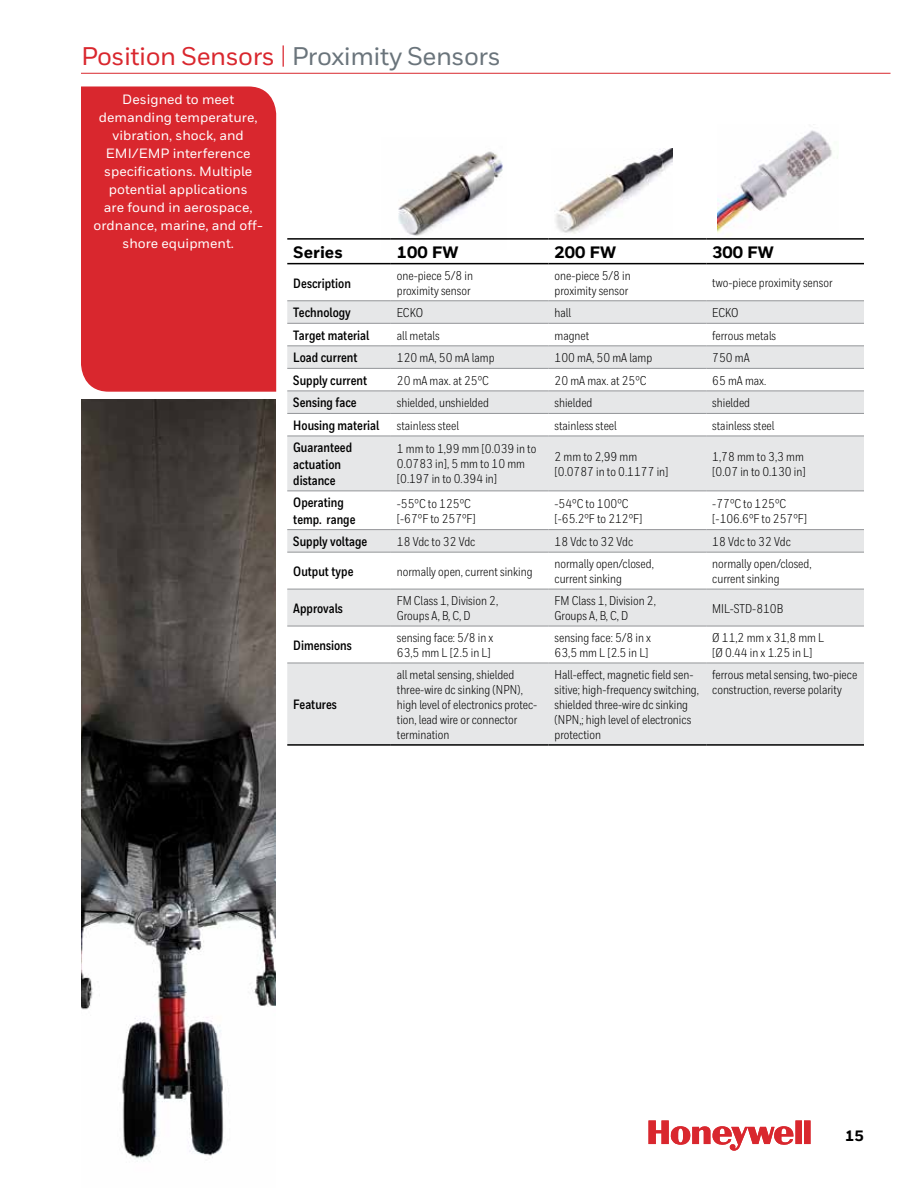
<style>
.page{position:relative;width:918px;height:1188px;background:#fff}
.page>*{position:absolute;margin:0;border:0;box-sizing:border-box;transform-origin:0 0}
.t1{font:500 25.5px "Honeywell Sans";letter-spacing:-.02em;color:#6a747b}
.t2{font:800 16.5px "Honeywell Sans";color:#000}
.t3{font:800 15px "Honeywell Sans";color:#000}
.t4{font:700 13.5px/16.2px "Honeywell Cond";color:#000}
.t5{font:500 13.5px/18px "Honeywell Sans";color:#fff;text-align:center}
.t6{font:12.75px/15px "Honeywell Cond";color:#000}
.s1{color:#d9272e}
.s2{font-weight:400;color:#d9272e}
</style>
<div class="page">
<div style="left:81px;top:86px;width:196px;height:306px;background:#d9272e"></div>
<svg style="left:649px;top:1120px;width:162px;height:31px"></svg>
<img style="left:398px;top:151px;width:105px;height:85px">
<img style="left:554px;top:149px;width:118px;height:85px">
<img style="left:718px;top:124px;width:120px;height:109px">
<svg style="left:287px;top:301px;width:577px;height:443px;fill:#e6e7e8"></svg>
<hr style="left:287px;top:238px;width:104px;height:2px;background:#000">
<hr style="left:391px;top:238px;width:158px;height:2px;background:#000">
<hr style="left:549px;top:238px;width:157px;height:2px;background:#000">
<hr style="left:706px;top:238px;width:158px;height:2px;background:#000">
<hr style="left:287px;top:263px;width:104px;height:1px;background:#000">
<hr style="left:391px;top:263px;width:158px;height:1px;background:#000">
<hr style="left:549px;top:263px;width:157px;height:1px;background:#000">
<hr style="left:706px;top:263px;width:158px;height:1px;background:#000">
<hr style="left:287px;top:300px;width:104px;height:1px;background:#939598">
<hr style="left:391px;top:300px;width:158px;height:1px;background:#939598">
<hr style="left:549px;top:300px;width:157px;height:1px;background:#939598">
<hr style="left:706px;top:300px;width:158px;height:1px;background:#939598">
<hr style="left:287px;top:323px;width:104px;height:1px;background:#939598">
<hr style="left:391px;top:323px;width:158px;height:1px;background:#939598">
<hr style="left:549px;top:323px;width:157px;height:1px;background:#939598">
<hr style="left:706px;top:323px;width:158px;height:1px;background:#939598">
<hr style="left:287px;top:345px;width:104px;height:1px;background:#939598">
<hr style="left:391px;top:345px;width:158px;height:1px;background:#939598">
<hr style="left:549px;top:345px;width:157px;height:1px;background:#939598">
<hr style="left:706px;top:345px;width:158px;height:1px;background:#939598">
<hr style="left:287px;top:368px;width:104px;height:1px;background:#939598">
<hr style="left:391px;top:368px;width:158px;height:1px;background:#939598">
<hr style="left:549px;top:368px;width:157px;height:1px;background:#939598">
<hr style="left:706px;top:368px;width:158px;height:1px;background:#939598">
<hr style="left:287px;top:391px;width:104px;height:1px;background:#939598">
<hr style="left:391px;top:391px;width:158px;height:1px;background:#939598">
<hr style="left:549px;top:391px;width:157px;height:1px;background:#939598">
<hr style="left:706px;top:391px;width:158px;height:1px;background:#939598">
<hr style="left:287px;top:413px;width:104px;height:1px;background:#939598">
<hr style="left:391px;top:413px;width:158px;height:1px;background:#939598">
<hr style="left:549px;top:413px;width:157px;height:1px;background:#939598">
<hr style="left:706px;top:413px;width:158px;height:1px;background:#939598">
<hr style="left:287px;top:436px;width:104px;height:1px;background:#939598">
<hr style="left:391px;top:436px;width:158px;height:1px;background:#939598">
<hr style="left:549px;top:436px;width:157px;height:1px;background:#939598">
<hr style="left:706px;top:436px;width:158px;height:1px;background:#939598">
<hr style="left:287px;top:491px;width:104px;height:1px;background:#939598">
<hr style="left:391px;top:491px;width:158px;height:1px;background:#939598">
<hr style="left:549px;top:491px;width:157px;height:1px;background:#939598">
<hr style="left:706px;top:491px;width:158px;height:1px;background:#939598">
<hr style="left:287px;top:529px;width:104px;height:1px;background:#939598">
<hr style="left:391px;top:529px;width:158px;height:1px;background:#939598">
<hr style="left:549px;top:529px;width:157px;height:1px;background:#939598">
<hr style="left:706px;top:529px;width:158px;height:1px;background:#939598">
<hr style="left:287px;top:552px;width:104px;height:1px;background:#939598">
<hr style="left:391px;top:552px;width:158px;height:1px;background:#939598">
<hr style="left:549px;top:552px;width:157px;height:1px;background:#939598">
<hr style="left:706px;top:552px;width:158px;height:1px;background:#939598">
<hr style="left:287px;top:589px;width:104px;height:1px;background:#939598">
<hr style="left:391px;top:589px;width:158px;height:1px;background:#939598">
<hr style="left:549px;top:589px;width:157px;height:1px;background:#939598">
<hr style="left:706px;top:589px;width:158px;height:1px;background:#939598">
<hr style="left:287px;top:626px;width:104px;height:1px;background:#939598">
<hr style="left:391px;top:626px;width:158px;height:1px;background:#939598">
<hr style="left:549px;top:626px;width:157px;height:1px;background:#939598">
<hr style="left:706px;top:626px;width:158px;height:1px;background:#939598">
<hr style="left:287px;top:663px;width:104px;height:1px;background:#939598">
<hr style="left:391px;top:663px;width:158px;height:1px;background:#939598">
<hr style="left:549px;top:663px;width:157px;height:1px;background:#939598">
<hr style="left:706px;top:663px;width:158px;height:1px;background:#939598">
<hr style="left:287px;top:744px;width:104px;height:2px;background:#000">
<hr style="left:391px;top:744px;width:158px;height:2px;background:#000">
<hr style="left:549px;top:744px;width:157px;height:2px;background:#000">
<hr style="left:706px;top:744px;width:158px;height:2px;background:#000">
<img style="left:82px;top:399px;width:193px;height:760px">
<hr style="left:81px;top:73px;width:810px;height:1px;background:#d9272e">
<h1 class="t1" style="left:81px;top:41px;width:421px"><span class="s1">Position Sensors</span> <span class="s2">|</span> Proximity Sensors</h1>
<p class="t5" style="left:94px;top:91px;width:171px">Designed to meet demanding temperature, vibration, shock, and<br>EMI/EMP interference specifications. Multiple potential applications<br>are found in aerospace, ordnance, marine, and off&shy;shore equipment.</p>
<p class="t2" style="left:293px;top:242px;width:51px">Series</p>
<p class="t2" style="left:397px;top:242px;width:63px">100 FW</p>
<p class="t2" style="left:555px;top:242px;width:63px">200 FW</p>
<p class="t2" style="left:712px;top:242px;width:63px">300 FW</p>
<p class="t4" style="left:293px;top:275px;width:59px">Description</p>
<p class="t6" style="left:397px;top:268px;width:78px">one-piece 5/8 in proximity sensor</p>
<p class="t6" style="left:555px;top:268px;width:78px">one-piece 5/8 in proximity sensor</p>
<p class="t6" style="left:712px;top:275px;width:122px">two-piece proximity sensor</p>
<p class="t4" style="left:293px;top:305px;width:59px">Technology</p>
<p class="t6" style="left:397px;top:305px;width:28px">ECKO</p>
<p class="t6" style="left:555px;top:305px;width:18px">hall</p>
<p class="t6" style="left:712px;top:305px;width:28px">ECKO</p>
<p class="t4" style="left:293px;top:327px;width:78px">Target material</p>
<p class="t6" style="left:397px;top:328px;width:44px">all metals</p>
<p class="t6" style="left:555px;top:328px;width:36px">magnet</p>
<p class="t6" style="left:712px;top:328px;width:65px">ferrous metals</p>
<p class="t4" style="left:293px;top:350px;width:66px">Load current</p>
<p class="t6" style="left:397px;top:350px;width:99px">120 mA, 50 mA lamp</p>
<p class="t6" style="left:555px;top:350px;width:99px">100 mA, 50 mA lamp</p>
<p class="t6" style="left:712px;top:350px;width:39px">750 mA</p>
<p class="t4" style="left:293px;top:372px;width:75px">Supply current</p>
<p class="t6" style="left:397px;top:373px;width:93px">20 mA max. at 25°C</p>
<p class="t6" style="left:555px;top:373px;width:93px">20 mA max. at 25°C</p>
<p class="t6" style="left:712px;top:373px;width:55px">65 mA max.</p>
<p class="t4" style="left:293px;top:395px;width:65px">Sensing face</p>
<p class="t6" style="left:397px;top:395px;width:94px">shielded, unshielded</p>
<p class="t6" style="left:555px;top:395px;width:39px">shielded</p>
<p class="t6" style="left:712px;top:395px;width:39px">shielded</p>
<p class="t4" style="left:293px;top:417px;width:88px">Housing material</p>
<p class="t6" style="left:397px;top:418px;width:64px">stainless steel</p>
<p class="t6" style="left:555px;top:418px;width:64px">stainless steel</p>
<p class="t6" style="left:712px;top:418px;width:64px">stainless steel</p>
<p class="t4" style="left:293px;top:440px;width:60px">Guaranteed actuation distance</p>
<p class="t6" style="left:397px;top:442px;width:141px">1 mm to 1,99 mm [0.039 in to<br>0.0783 in], 5 mm to 10 mm [0.197 in to 0.394 in]</p>
<p class="t6" style="left:555px;top:449px;width:115px">2 mm to 2,99 mm [0.0787 in to 0.1177 in]</p>
<p class="t6" style="left:712px;top:449px;width:95px">1,78 mm to 3,3 mm [0.07 in to 0.130 in]</p>
<p class="t4" style="left:293px;top:495px;width:64px">Operating temp. range</p>
<p class="t6" style="left:397px;top:496px;width:81px">-55°C to 125°C [-67°F to 257°F]</p>
<p class="t6" style="left:555px;top:496px;width:90px">-54°C to 100°C [-65.2°F to 212°F]</p>
<p class="t6" style="left:712px;top:496px;width:96px">-77°C to 125°C [-106.6°F to 257°F]</p>
<p class="t4" style="left:293px;top:534px;width:76px">Supply voltage</p>
<p class="t6" style="left:397px;top:534px;width:80px">18 Vdc to 32 Vdc</p>
<p class="t6" style="left:555px;top:534px;width:80px">18 Vdc to 32 Vdc</p>
<p class="t6" style="left:712px;top:534px;width:80px">18 Vdc to 32 Vdc</p>
<p class="t4" style="left:293px;top:563px;width:62px">Output type</p>
<p class="t6" style="left:397px;top:564px;width:137px">normally open, current sinking</p>
<p class="t6" style="left:555px;top:556px;width:101px">normally open/closed, current sinking</p>
<p class="t6" style="left:712px;top:556px;width:101px">normally open/closed, current sinking</p>
<p class="t4" style="left:293px;top:600px;width:51px">Approvals</p>
<p class="t6" style="left:397px;top:593px;width:103px">FM Class 1, Division 2,<br>Groups A, B, C, D</p>
<p class="t6" style="left:555px;top:593px;width:103px">FM Class 1, Division 2,<br>Groups A, B, C, D</p>
<p class="t6" style="left:712px;top:601px;width:73px">MIL-STD-810B</p>
<p class="t4" style="left:293px;top:637px;width:60px">Dimensions</p>
<p class="t6" style="left:397px;top:630px;width:98px">sensing face: 5/8 in x<br>63,5 mm L [2.5 in L]</p>
<p class="t6" style="left:555px;top:630px;width:98px">sensing face: 5/8 in x<br>63,5 mm L [2.5 in L]</p>
<p class="t6" style="left:712px;top:630px;width:113px">Ø 11,2 mm x 31,8 mm L [Ø 0.44 in x 1.25 in L]</p>
<p class="t4" style="left:293px;top:697px;width:45px">Features</p>
<p class="t6" style="left:397px;top:667px;width:142px">all metal sensing, shielded three-wire dc sinking (NPN), high level of electronics protec&shy;tion, lead wire or connector termination</p>
<p class="t6" style="left:555px;top:667px;width:146px">Hall-effect, magnetic field sen&shy;sitive; high-frequency switching, shielded three-wire dc sinking (NPN,; high level of electronics protection</p>
<p class="t6" style="left:712px;top:667px;width:147px">ferrous metal sensing, two-piece construction, reverse polarity</p>
<p class="t3" style="left:845px;top:1127px;width:20px">15</p>
</div>
